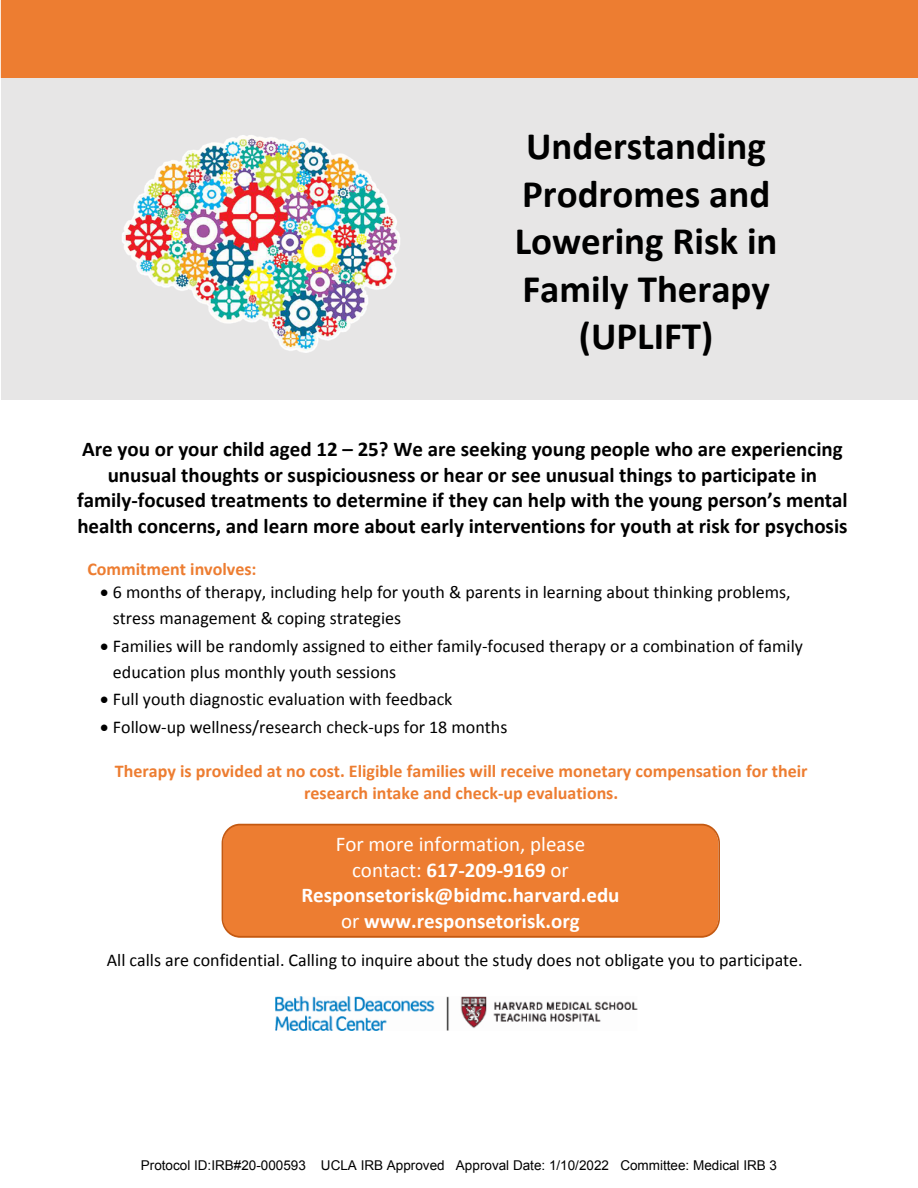
<style>
.page{position:relative;width:918px;height:1188px;background:#fff}
.page>*{position:absolute;margin:0;border:0;box-sizing:border-box;transform-origin:0 0}
.t1{font:700 39px/47.5px "Calibri";color:#000;text-align:center}
.t2{font:700 21px/25.7px "Calibri";color:#000;text-align:center}
.t3{font:700 21px/25.7px "Calibri";color:#fff;text-align:center}
.t4{font:18px/26.4px "Calibri";color:#000}
.t5{font:700 18px/22px "Calibri";color:#ed7d31;text-align:center}
.t6{font:13.5px "Arial";color:#000}
.s1{font-weight:400}
</style>
<div class="page">
<div style="left:2px;top:74px;width:916px;height:326px;background:#e7e6e6"></div>
<svg style="left:221px;top:823px;width:499px;height:115px;background:#e97f37"></svg>
<svg style="left:275px;top:996px;width:363px;height:35px"></svg>
<img style="left:122px;top:135px;width:278px;height:218px">
<div style="left:2px;top:0;width:916px;height:77px;background:#ed7d31"></div>
<div style="left:1px;top:0;width:917px;height:78px;border:2px solid #ed7d31"></div>
<div style="left:244px;top:826px;width:422px;height:92px;background:#ed7d31"></div>
<h1 class="t1" style="left:515px;top:125px;width:264px">Understanding<br>Prodromes and<br>Lowering Risk in<br>Family Therapy (UPLIFT)</h1>
<p class="t2" style="left:77px;top:438px;width:772px">Are you or your child aged 12 – 25? We are seeking young people who are experiencing unusual thoughts or suspiciousness or hear or see unusual things to participate in family-focused treatments to determine if they can help with the young person’s mental health concerns, and learn more about early interventions for youth at risk for psychosis</p>
<p class="t5" style="left:87px;top:559px;width:171px">Commitment involves:</p>
<p class="t4" style="left:113px;top:580px;width:679px;text-indent:-13px">• 6 months of therapy, including help for youth &amp; parents in learning about thinking problems, stress management &amp; coping strategies</p>
<p class="t4" style="left:113px;top:634px;width:692px;text-indent:-13px">• Families will be randomly assigned to either family-focused therapy or a combination of family education plus monthly youth sessions</p>
<p class="t4" style="left:100px;top:688px;width:354px">• Full youth diagnostic evaluation with feedback</p>
<p class="t4" style="left:100px;top:715px;width:409px">• Follow-up wellness/research check-ups for 18 months</p>
<p class="t5" style="left:115px;top:761px;width:694px">Therapy is provided at no cost. Eligible families will receive monetary compensation for their research intake and check-up evaluations.</p>
<p class="t3" style="left:301px;top:833px;width:320px"><span class="s1">For more information, please contact:</span> 617-209-9169 <span class="s1">or<br></span>Responsetorisk@bidmc.harvard.edu <span class="s1">or</span> www.responsetorisk.org</p>
<p class="t4" style="left:107px;top:949px;width:697px">All calls are confidential. Calling to inquire about the study does not obligate you to participate.</p>
<p class="t6" style="left:141px;top:1158px;width:638px">Protocol ID:IRB#20-000593 UCLA IRB Approved Approval Date: 1/10/2022 Committee: Medical IRB 3</p>
</div>
